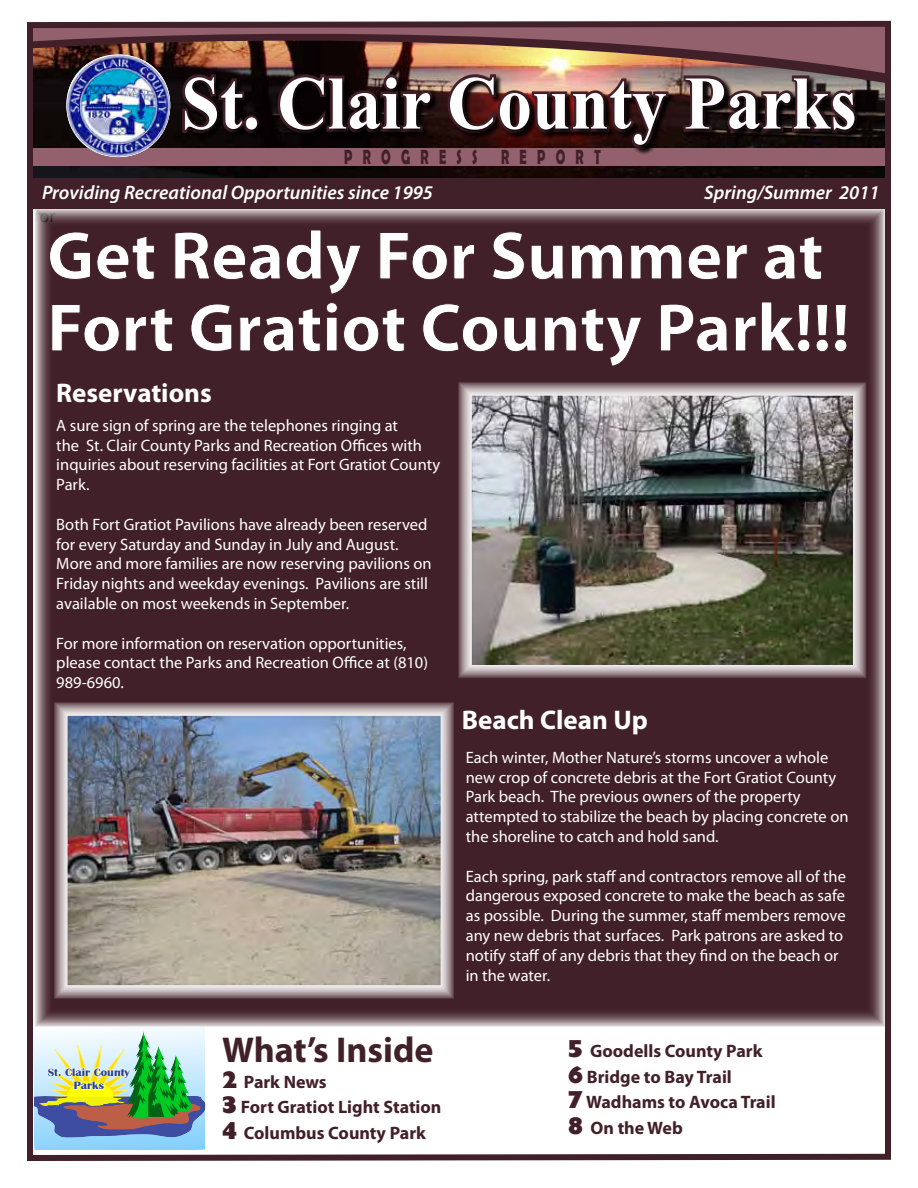
<style>
.page{position:relative;width:918px;height:1188px;background:#fff}
.page>*{position:absolute;margin:0;border:0;box-sizing:border-box;transform-origin:0 0}
.t1{font:700 69px/72px "Myriad Pro";color:#fff}
.t2{font:700 36px "Myriad Pro";color:#422029}
.t3{font:700 27px "Myriad Pro";color:#fff}
.t4{font:700 20.55px "Berlin Sans FB Demi";letter-spacing:.8em;color:#422029;scale:.62 1}
.t5{font:italic 600 19.5px "Myriad Pro";color:#fff}
.t6{font:700 18px/25.5px "Myriad Pro";color:#422029}
.t7{font:18px "Myriad Pro";color:#000}
.t8{font:16.5px/19.8px "Myriad Pro";color:#fff}
.t9{font:700 11.1px/13.2px "Britannic";color:#25408f;text-align:center;scale:1.08 1}
.s1{font-family:"Herald";font-weight:400;font-size:24px}
</style>
<div class="page">
<img style="left:27px;top:20px;width:864px;height:1141px">
<p class="t4" style="left:344px;top:145px;width:415px">PROGRESS REPORT</p>
<p class="t5" style="left:42px;top:180px;width:393px">Providing Recreational Opportunities since 1995</p>
<p class="t5" style="left:704px;top:180px;width:177px">Spring/Summer 2011</p>
<p class="t7" style="left:34px;top:205px;width:22px">for</p>
<h1 class="t1" style="left:47px;top:217px;width:804px">Get Ready For Summer at<br>Fort Gratiot County Park!!!</h1>
<h3 class="t3" style="left:56px;top:376px;width:157px">Reservations</h3>
<p class="t8" style="left:56px;top:415px;width:385px">A sure sign of spring are the telephones ringing at<br>the St. Clair County Parks and Recreation Offices with inquiries about reserving facilities at Fort Gratiot County Park.</p>
<p class="t8" style="left:56px;top:514px;width:377px">Both Fort Gratiot Pavilions have already been reserved for every Saturday and Sunday in July and August.<br>More and more families are now reserving pavilions on Friday nights and weekday evenings. Pavilions are still available on most weekends in September.</p>
<p class="t8" style="left:56px;top:633px;width:373px">For more information on reservation opportunities, please contact the Parks and Recreation Office at (810)<br>989-6960.</p>
<p class="t9" style="left:48px;top:1065px;width:78px">St. Clair County<br>Parks</p>
<h2 class="t2" style="left:222px;top:1027px;width:213px">What’s Inside</h2>
<p class="t6" style="left:222px;top:1068px;width:221px"><span class="s1">2</span> Park News<br><span class="s1">3</span> Fort Gratiot Light Station<br><span class="s1">4</span> Columbus County Park</p>
<h3 class="t3" style="left:462px;top:703px;width:188px">Beach Clean Up</h3>
<p class="t8" style="left:466px;top:747px;width:384px">Each winter, Mother Nature’s storms uncover a whole new crop of concrete debris at the Fort Gratiot County Park beach. The previous owners of the property attempted to stabilize the beach by placing concrete on the shoreline to catch and hold sand.</p>
<p class="t8" style="left:466px;top:866px;width:382px">Each spring, park staff and contractors remove all of the dangerous exposed concrete to make the beach as safe as possible. During the summer, staff members remove any new debris that surfaces. Park patrons are asked to notify staff of any debris that they find on the beach or in the water.</p>
<p class="t6" style="left:568px;top:1038px;width:209px"><span class="s1">5</span> Goodells County Park<br><span class="s1">6</span> Bridge to Bay Trail<br><span class="s1">7</span> Wadhams to Avoca Trail<br><span class="s1">8</span> On the Web</p>
</div>
